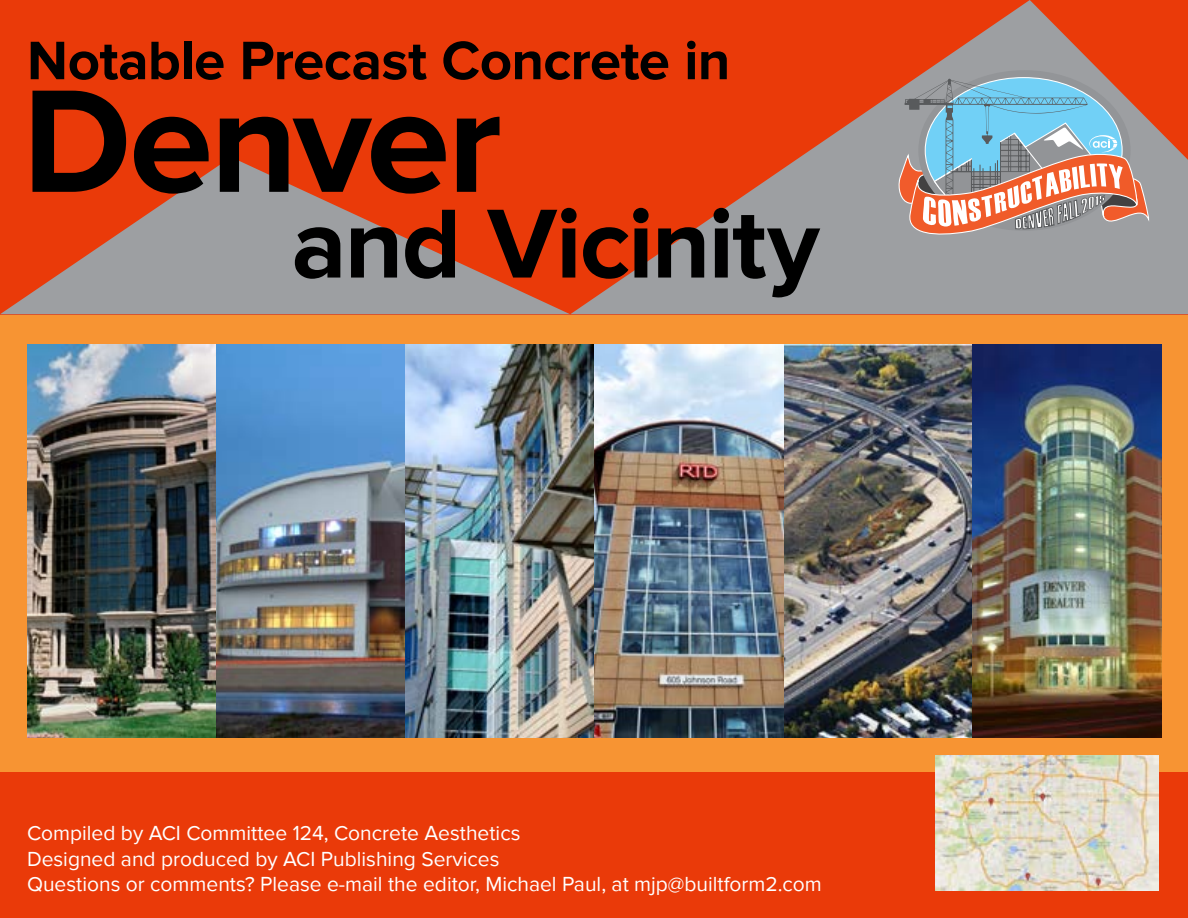
<style>
.page{position:relative;width:1188px;height:918px;background:#f79433}
.page>*{position:absolute;margin:0;border:0;box-sizing:border-box;transform-origin:0 0}
.t1{font:700 151.65px "Proxima Nova";letter-spacing:-.02em;color:#000}
.t2{font:700 101.55px "Proxima Nova";letter-spacing:-.02em;color:#000}
.t3{font:700 56.1px "Proxima Nova";letter-spacing:-.01em;color:#000}
.t4{font:21px/25.2px "Proxima Nova";color:#fff}
</style>
<div class="page">
<div style="left:0;top:0;width:1188px;height:314px;background:#ea3a09"></div>
<svg style="left:571px;top:0;width:617px;height:314px"></svg>
<svg style="left:0;top:157px;width:570px;height:157px"></svg>
<div style="left:0;top:772px;width:1188px;height:146px;background:#ea3a09"></div>
<img style="left:27px;top:344px;width:757px;height:393px">
<img style="left:405px;top:344px;width:189px;height:393px">
<img style="left:784px;top:344px;width:189px;height:393px">
<img style="left:973px;top:344px;width:189px;height:393px">
<img style="left:935px;top:755px;width:224px;height:136px">
<svg style="left:899px;top:79px;width:250px;height:156px;background:#a6a3a5"></svg>
<h3 class="t3" style="left:27px;top:28px;width:705px">Notable Precast Concrete in</h3>
<h1 class="t1" style="left:22px;top:54px;width:481px">Denver</h1>
<h2 class="t2" style="left:292px;top:185px;width:530px">and Vicinity</h2>
<p class="t4" style="left:27px;top:821px;width:796px">Compiled by ACI Committee 124, Concrete Aesthetics<br>Designed and produced by ACI Publishing Services<br>Questions or comments? Please e-mail the editor, Michael Paul, at mjp@builtform2.com</p>
</div>
